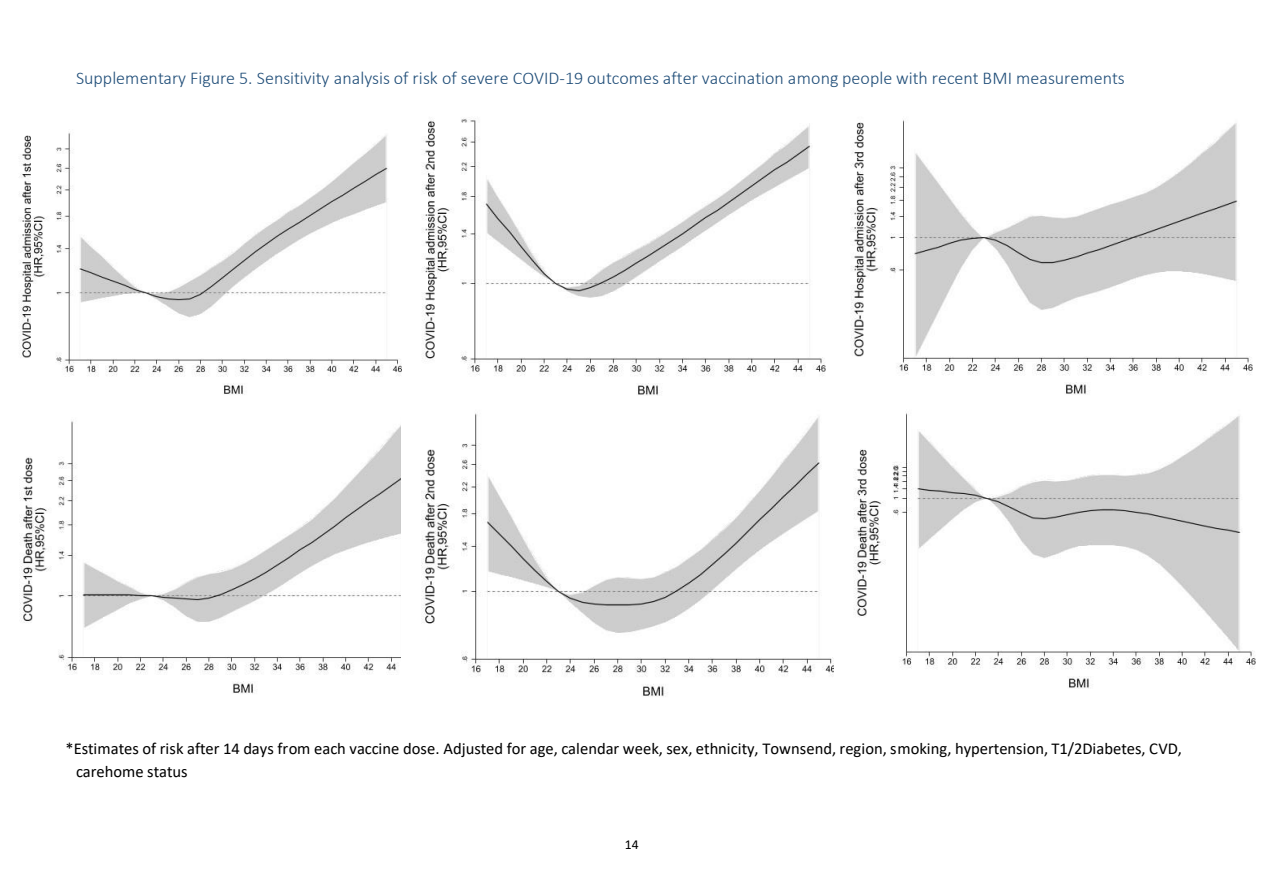
<style>
.page{position:relative;width:1263px;height:893px;background:#fff}
.page>*{position:absolute;margin:0;border:0;box-sizing:border-box;transform-origin:0 0}
.t1{font:300 18px "Calibri";color:#1f4d78}
.t2{font:16.5px/23.1px "Calibri";color:#000}
.t3{font:13.65px "Calibri";color:#000}
</style>
<div class="page">
<img style="left:19px;top:132px;width:383px;height:263px">
<img style="left:851px;top:120px;width:402px;height:275px">
<img style="left:422px;top:118px;width:404px;height:278px">
<img style="left:20px;top:421px;width:381px;height:273px">
<img style="left:421px;top:413px;width:413px;height:284px">
<img style="left:854px;top:413px;width:402px;height:276px">
<h2 class="t1" style="left:76px;top:70px;width:1050px">Supplementary Figure 5. Sensitivity analysis of risk of severe COVID-19 outcomes after vaccination among people with recent BMI measurements</h2>
<p class="t2" style="left:76px;top:738px;width:1108px;text-indent:-10px">*Estimates of risk after 14 days from each vaccine dose. Adjusted for age, calendar week, sex, ethnicity, Townsend, region, smoking, hypertension, T1/2Diabetes, CVD, carehome status</p>
<p class="t3" style="left:625px;top:839px;width:15px">14</p>
</div>
